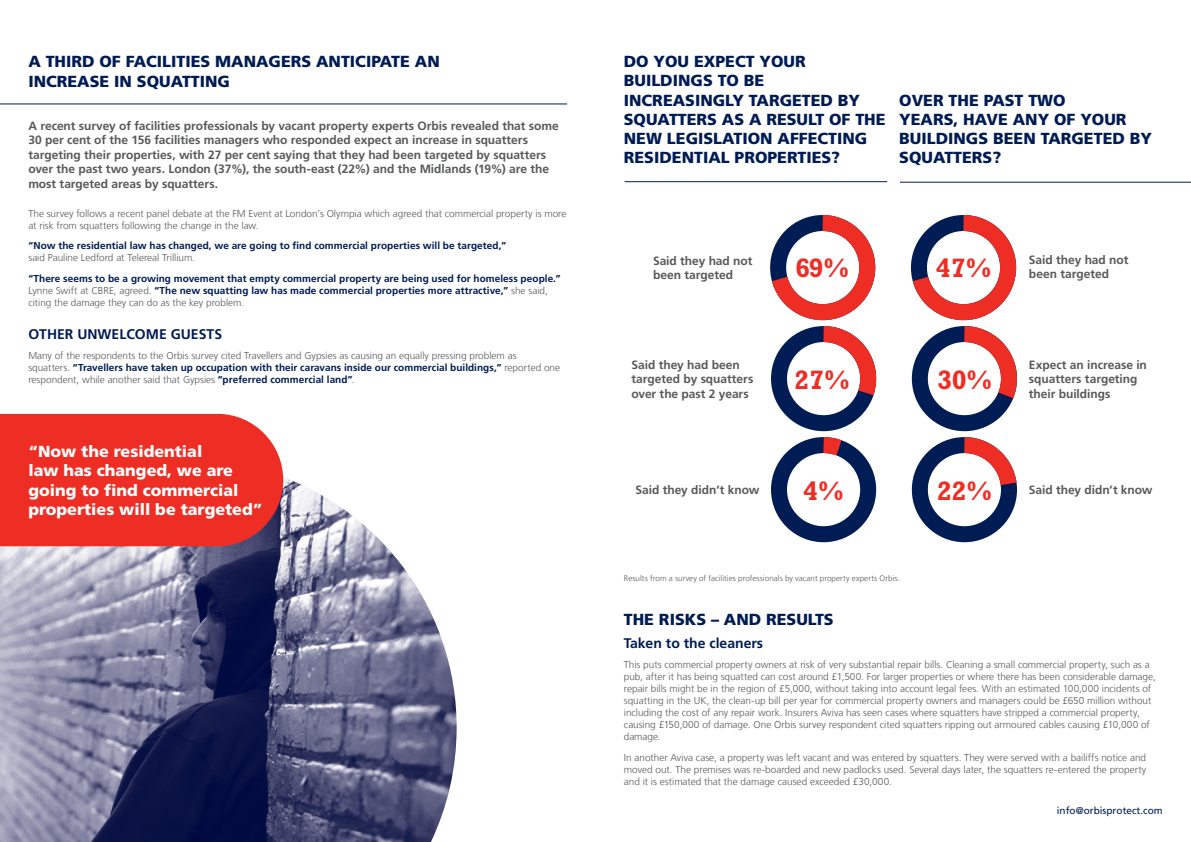
<style>
.page{position:relative;width:1191px;height:842px;background:#fff}
.page>*{position:absolute;margin:0;border:0;box-sizing:border-box;transform-origin:0 0}
.t1{font:700 27px "M Rockwell";color:#ee2e24}
.t2{font:900 16px/19.2px "Frutiger LT Com";color:#001c54}
.t3{font:900 16px/19.2px "Frutiger LT Com";color:#fff}
.t4{font:700 14px "Frutiger LT Com";color:#001c54}
.t5{font:700 12px/14.4px "Frutiger LT Com";letter-spacing:-.005em;color:#58595b}
.t6{font:300 10px/12px "Frutiger LT Com";color:#58595b}
.t7{font:700 10px/12px "Frutiger LT Com";letter-spacing:.005em;color:#001c54}
.t8{font:10px "Frutiger LT Com";color:#001c54}
.t9{font:300 8px "Frutiger LT Com";letter-spacing:.005em;color:#58595b}
.s1{font-weight:300;color:#58595b}
.s2{font-weight:700;color:#001c54}
</style>
<div class="page">
<img style="left:0;top:475px;width:456px;height:367px">
<div style="left:771px;top:326px;width:105px;height:105px;border:16px solid #001c54;border-radius:50%"></div>
<svg style="left:770px;top:215px;width:107px;height:198px"></svg>
<div style="left:912px;top:326px;width:105px;height:105px;border:16px solid #001c54;border-radius:50%"></div>
<div style="left:771px;top:437px;width:105px;height:105px;border:16px solid #001c54;border-radius:50%"></div>
<svg style="left:807px;top:429px;width:52px;height:39px"></svg>
<div style="left:912px;top:437px;width:105px;height:105px;border:16px solid #001c54;border-radius:50%"></div>
<svg style="left:911px;top:215px;width:106px;height:201px"></svg>
<svg style="left:948px;top:429px;width:69px;height:73px"></svg>
<hr style="left:0;top:104px;width:567px;height:1px;background:#001c54">
<div style="left:0;top:414px;width:283px;height:132px;background:#ee2e24"></div>
<hr style="left:624px;top:181px;width:263px;height:1px;background:#001c54">
<hr style="left:900px;top:182px;width:291px;height:1px;background:#001c54">
<h2 class="t2" style="left:28px;top:52px;width:413px;line-height:19.7px">A THIRD OF FACILITIES MANAGERS ANTICIPATE AN<br>INCREASE IN SQUATTING</h2>
<p class="t5" style="left:28px;top:119px;width:532px">A recent survey of facilities professionals by vacant property experts Orbis revealed that some 30 per cent of the 156 facilities managers who responded expect an increase in squatters targeting their properties, with 27 per cent saying that they had been targeted by squatters over the past two years. London (37%), the south-east (22%) and the M idlands (19%) are the most targeted areas by squatters.</p>
<p class="t6" style="left:28px;top:207px;width:539px">The survey follows a recent panel debate at the FM Event at London’s Olympia which agreed that commercial property is more at risk from squatters following the change in the law.</p>
<p class="t7" style="left:28px;top:240px;width:479px">“Now the residential law has changed, we are going to find commercial properties will be targeted,”</p>
<p class="t6" style="left:28px;top:252px;width:168px">said Pauline Ledford at Telereal Trillium.</p>
<p class="t7" style="left:28px;top:272px;width:534px">“There seems to be a growing movement that empty commercial property are being used for homeless people.”<br><span class="s1">Lynne Swift at CBRE, agreed.</span> “The new squatting law has made commercial properties more attractive,” <span class="s1">she said, citing the damage they can do as the key problem.</span></p>
<h3 class="t4" style="left:28px;top:326px;width:80px">Other unwelco</h3>
<h3 class="t4" style="left:146px;top:326px;width:35px">me guests</h3>
<p class="t6" style="left:28px;top:350px;width:533px">Many of the respondents to the Orbis survey cited Travellers and Gypsies as causing an equally pressing problem as squatters. <span class="s2">“Travellers have taken up occupation with their caravans inside our commercial buildings,”</span> reported one respondent, while another said that Gypsies <span class="s2">“preferred commercial land”</span>.</p>
<h2 class="t3" style="left:28px;top:442px;width:236px">“NOW THE RESIDENTIAL<br>LAW HAS CHANGED, WE ARE<br>GOING TO FIND COMMERCIAL<br>PROPERTIES WILL BE TARGETED”</h2>
<h2 class="t2" style="left:624px;top:52px;width:263px">DO YOU EXPECT YOUR<br>BUILDINGS TO BE<br>INCREASINGLY TARGETED BY<br>SQUATTERS AS A RESULT OF THE<br>NEW LEGISLATION AFFECTING<br>RESIDENTIAL PROPERTIES?</h2>
<h2 class="t2" style="left:899px;top:90px;width:254px">OVER THE PAST TWO<br>YEARS, HAVE ANY OF YOUR<br>BUILDINGS BEEN TARGETED BY<br>SQUATTERS?</h2>
<p class="t5" style="left:653px;top:254px;width:101px">Said they had not been targeted</p>
<p class="t5" style="left:1029px;top:252px;width:101px">Said they had not been targeted</p>
<h1 class="t1" style="left:795px;top:252px;width:55px">69%</h1>
<h1 class="t1" style="left:936px;top:252px;width:56px">47%</h1>
<p class="t5" style="left:631px;top:357px;width:123px">Said they had been targeted by squatters over the past 2 years</p>
<h1 class="t1" style="left:794px;top:364px;width:56px">27%</h1>
<h1 class="t1" style="left:937px;top:364px;width:56px">30%</h1>
<p class="t5" style="left:1029px;top:357px;width:119px">Expect an increase in squatters targeting their buildings</p>
<h1 class="t1" style="left:803px;top:475px;width:41px">4%</h1>
<h1 class="t1" style="left:937px;top:475px;width:56px">22%</h1>
<p class="t5" style="left:635px;top:483px;width:125px">Said they didn’t know</p>
<p class="t5" style="left:1029px;top:483px;width:125px">Said they didn’t know</p>
<p class="t9" style="left:624px;top:573px;width:278px">Results from a survey of facilities professionals by vacant property experts Orbis.</p>
<h2 class="t2" style="left:624px;top:610px;width:211px">THE RISKS – AND RESULTS</h2>
<h3 class="t4" style="left:624px;top:635px;width:141px">Taken to the cleaners</h3>
<p class="t6" style="left:624px;top:659px;width:533px">This puts commercial property owners at risk of very substantial repair bills. Cleaning a small commercial property, such as a pub, after it has being squatted can cost around £1,500. For larger properties or where there has been considerable damage, repair bills might be in the region of £5,000, without taking into account legal fees. With an estimated 100,000 incidents of squatting in the UK, the clean-up bill per year for commercial property owners and managers could be £650 million without including the cost of any repair work. Insurers Aviva has seen cases where squatters have stripped a commercial property, causing £150,000 of damage. One Orbis survey respondent cited squatters ripping out armoured cables causing £10,000 of damage.</p>
<p class="t6" style="left:624px;top:751px;width:524px;text-align:justify">In another Aviva case, a property was left vacant and was entered by squatters. They were served with a bailiffs notice and moved out. The premises was re-boarded and new padlocks used. Several days later, the squatters re-entered the property and it is estimated that the damage caused exceeded £30,000.</p>
<p class="t8" style="left:1056px;top:804px;width:107px">info@orbisprotect.com</p>
</div>
